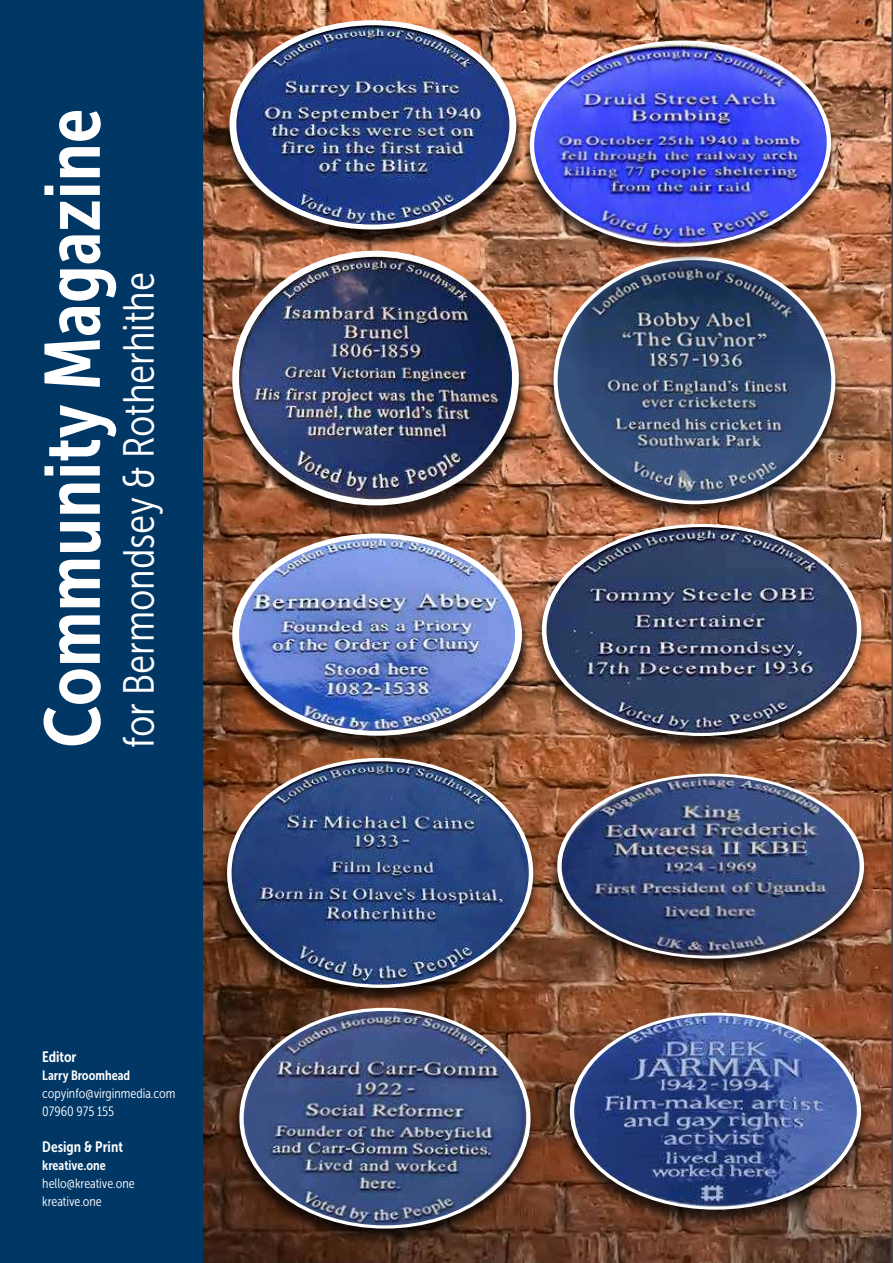
<style>
.page{position:relative;width:893px;height:1263px;background:#fff}
.page>*{position:absolute;margin:0;border:0;box-sizing:border-box;transform-origin:0 0}
.t1{font:78px "Museo Sans Cond 700";color:#fff}
.t2{font:43.5px "Museo Sans Cond 300";color:#fff}
.t3{font:15px "Museo Sans Cond 700";color:#fff}
.t4{font:13.5px/18px "Museo Sans Cond 300";color:#fff}
.t5{font:13.5px "Museo Sans Cond 700";color:#fff}
</style>
<div class="page">
<img style="left:202px;top:0;width:689px;height:1263px">
<div style="left:0;top:0;width:202px;height:1263px;background:#003765"></div>
<div style="left:228px;top:257px;width:300px;height:268px;background:#000;opacity:.75"></div>
<img style="left:239px;top:257px;width:273px;height:242px">
<div style="left:544px;top:257px;width:298px;height:264px;background:#000;opacity:.75"></div>
<svg style="left:552px;top:264px;width:284px;height:241px"></svg>
<img style="left:556px;top:264px;width:276px;height:238px">
<div style="left:228px;top:540px;width:302px;height:214px;background:#000;opacity:.75"></div>
<div style="left:232px;top:533px;width:290px;height:203px;background:#fff;border-radius:50%"></div>
<img style="left:239px;top:538px;width:276px;height:193px">
<div style="left:547px;top:774px;width:325px;height:203px;background:#000;opacity:.75"></div>
<img style="left:562px;top:776px;width:298px;height:180px">
<div style="left:217px;top:758px;width:323px;height:248px;background:#000;opacity:.75"></div>
<img style="left:232px;top:761px;width:297px;height:223px">
<div style="left:229px;top:1008px;width:309px;height:238px;background:#000;opacity:.75"></div>
<img style="left:244px;top:1011px;width:282px;height:214px">
<div style="left:520px;top:41px;width:318px;height:223px;background:#000;opacity:.75"></div>
<img style="left:529px;top:39px;width:303px;height:209px">
<img style="left:533px;top:44px;width:295px;height:201px">
<div style="left:531px;top:524px;width:338px;height:230px;background:#000;opacity:.75"></div>
<img style="left:546px;top:527px;width:311px;height:206px">
<div style="left:559px;top:1013px;width:310px;height:215px;background:#000;opacity:.75"></div>
<img style="left:574px;top:1015px;width:283px;height:192px">
<div style="left:226px;top:27px;width:298px;height:221px;background:#000;opacity:.75"></div>
<img style="left:236px;top:25px;width:273px;height:200px">
<hr style="left:891px;top:0;width:2px;height:1263px;background:#4a4a49">
<h1 class="t1" style="left:29px;top:748px;width:641px;rotate:-90deg">Community Magazine</h1>
<h2 class="t2" style="left:115px;top:748px;width:477px;rotate:-90deg">for Bermondsey &amp; Rotherhithe</h2>
<p class="t3" style="left:42px;top:1048px;width:36px">Editor</p>
<p class="t5" style="left:42px;top:1068px;width:89px">Larry Broomhead</p>
<p class="t4" style="left:42px;top:1084px;width:135px">copyinfo@virginmedia.com<br>07960 975 155</p>
<p class="t3" style="left:42px;top:1138px;width:82px">Design &amp; Print</p>
<p class="t5" style="left:42px;top:1158px;width:65px">kreative.one</p>
<p class="t4" style="left:42px;top:1174px;width:94px">hello@kreative.one kreative.one</p>
</div>
